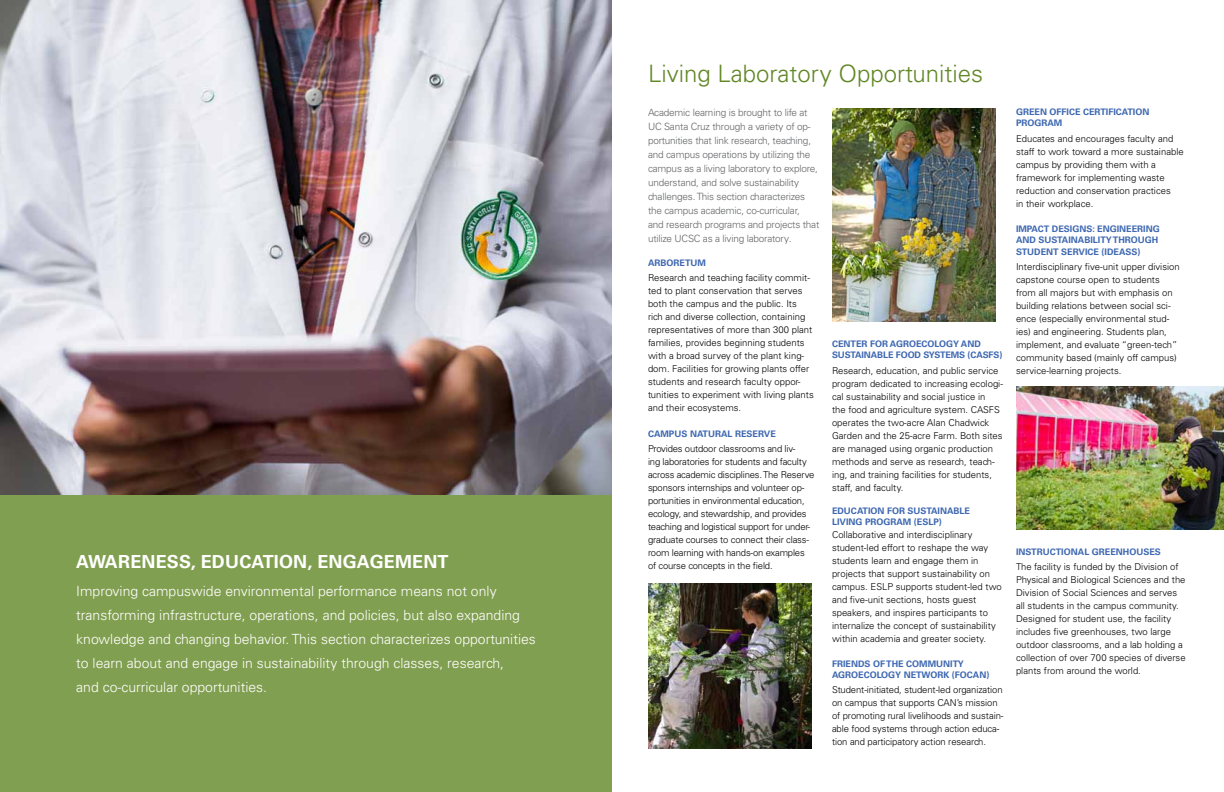
<style>
.page{position:relative;width:1224px;height:792px;background:#fff}
.page>*{position:absolute;margin:0;border:0;box-sizing:border-box;transform-origin:0 0}
.t1{font:300 24px "Univers";color:#628725}
.t2{font:700 18px "Univers";letter-spacing:.01em;color:#fff}
.t3{font:300 14px/24px "Univers";color:#fff}
.t4{font:300 10px/14px "Univers";letter-spacing:-.02em;color:#636466}
.t5{font:300 9.5px/13px "Univers";color:#000}
.t6{font:300 9.5px/13px "Univers";letter-spacing:-.02em;color:#000}
.t7{font:700 9px/11.5px "Univers";color:#3e68b1}
.s1{font-size:10.5px}
</style>
<div class="page">
<img style="left:0;top:0;width:612px;height:495px">
<div style="left:0;top:495px;width:612px;height:297px;background:#819f50"></div>
<img style="left:648px;top:583px;width:164px;height:165px">
<img style="left:1016px;top:387px;width:208px;height:142px">
<img style="left:832px;top:108px;width:163px;height:213px">
<h2 class="t2" style="left:76px;top:551px;width:374px">AWARENESS, EDUCATION, ENGAGEMENT</h2>
<p class="t3" style="left:76px;top:579px;width:461px">Improving campuswide environmental performance means not only transforming infrastructure, operations, and policies, but also expanding knowledge and changing behavior. This section characterizes opportunities to learn about and engage in sustainability through classes, research,<br>and co-curricular opportunities.</p>
<h1 class="t1" style="left:648px;top:59px;width:337px">Living Laboratory Opportunities</h1>
<p class="t4" style="left:648px;top:105px;width:173px">Academic learning is brought to life at UC Santa Cruz through a variety of op&shy;portunities that link research, teaching, and campus operations by utilizing the campus as a living laboratory to explore, understand, and solve sustainability challenges. This section characterizes the campus academic, co-curricular,<br>and research programs and projects that utilize UCSC as a living laboratory<span class="s1">.</span></p>
<p class="t7" style="left:648px;top:257px;width:60px">ARBORETUM</p>
<p class="t5" style="left:648px;top:272px;width:167px">Research and teaching facility commit&shy;ted to plant conservation that serves both the campus and the public. Its rich and diverse collection, containing representatives of more than 300 plant families, provides beginning students with a broad survey of the plant king&shy;dom. Facilities for growing plants offer students and research faculty oppor&shy;tunities to experiment with living plants and their ecosystems.</p>
<p class="t7" style="left:648px;top:428px;width:128px">CAMPUS NATURAL RESERVE</p>
<p class="t6" style="left:648px;top:442px;width:168px">Provides outdoor classrooms and liv-<br>ing laboratories for students and faculty across academic disciplines. The Reserve sponsors internships and volunteer op&shy;portunities in environmental education, ecology, and stewardship, and provides teaching and logistical support for under&shy;graduate courses to connect their class&shy;room learning with hands-on examples of course concepts in the field.</p>
<p class="t7" style="left:832px;top:338px;width:172px;text-indent:77px">OECOLOGY AND<br>SUSTAINABLE FOOD SYSTEMS (CASFS)</p>
<p class="t5" style="left:832px;top:364px;width:173px">Research, education, and public service program dedicated to increasing ecologi&shy;cal sustainability and social justice in<br>the food and agriculture system. CASFS operates the two-acre Alan Chadwick Garden and the 25-acre Farm. Both sites are managed using organic production methods and serve as research, teach&shy;ing, and training facilities for students, staff, and faculty.</p>
<p class="t7" style="left:832px;top:505px;width:138px">EDUCATION FOR SUSTAINABLE<br>LIVING PROGRAM (ESLP)</p>
<p class="t5" style="left:832px;top:528px;width:171px">Collaborative and interdisciplinary student-led effort to reshape the way students learn and engage them in projects that support sustainability on campus. ESLP supports student-led two and five-unit sections, hosts guest speakers, and inspires participants to internalize the concept of sustainability within academia and greater society.</p>
<p class="t7" style="left:832px;top:658px;width:133px">FRIENDS OF THE COMMUNITY<br>AGR</p>
<p class="t7" style="left:832px;top:338px;width:66px">CENTER FOR AGR</p>
<p class="t7" style="left:851px;top:669px;width:140px">OECOLOGY NETWORK (FOCAN )</p>
<p class="t5" style="left:832px;top:684px;width:173px">Student-initiated, student-led organization on campus that supports CAN’s mission of promoting rural livelihoods and sustain&shy;able food systems through action educa&shy;tion and participatory action research.</p>
<p class="t7" style="left:1016px;top:106px;width:14px">GREE</p>
<p class="t7" style="left:1040px;top:106px;width:16px">N OFF</p>
<p class="t7" style="left:1067px;top:106px;width:84px">ICE CERTIFICATION</p>
<p class="t7" style="left:1016px;top:117px;width:48px">PROGRAM</p>
<p class="t5" style="left:1016px;top:132px;width:169px">Educates and encourages faculty and staff to work toward a more sustainable campus by providing them with a framework for implementing waste reduction and conservation practices<br>in their workplace.</p>
<p class="t7" style="left:1016px;top:223px;width:117px">IMPACT DESIGNS: ENGINEER</p>
<p class="t7" style="left:1016px;top:223px;width:144px;text-indent:127px">ING<br>AND SUSTAINABILITY THROUGH<br>STUDENT SER</p>
<p class="t7" style="left:1079px;top:246px;width:48px">VICE (IDEASS</p>
<p class="t7" style="left:1137px;top:246px;width:4px">)</p>
<p class="t5" style="left:1016px;top:260px;width:165px">Interdisciplinary five-unit upper division capstone course open to students from all majors but with emphasis on building relations between social sci&shy;ence (especially environmental stud&shy;ies) and engineering. Students plan, implement, and evaluate “green-tech” community based (mainly off campus) service-learning projects.</p>
<p class="t7" style="left:1016px;top:546px;width:90px">INSTRUCTIONAL GREE</p>
<p class="t7" style="left:1116px;top:546px;width:47px">NHOUSES</p>
<p class="t5" style="left:1016px;top:560px;width:171px">The facility is funded by the Division of Physical and Biological Sciences and the Division of Social Sciences and serves all students in the campus community.<br>Designed for student use, the facility includes five greenhouses, two large outdoor classrooms, and a lab holding a collection of over 700 species of diverse plants from around the world.</p>
</div>
